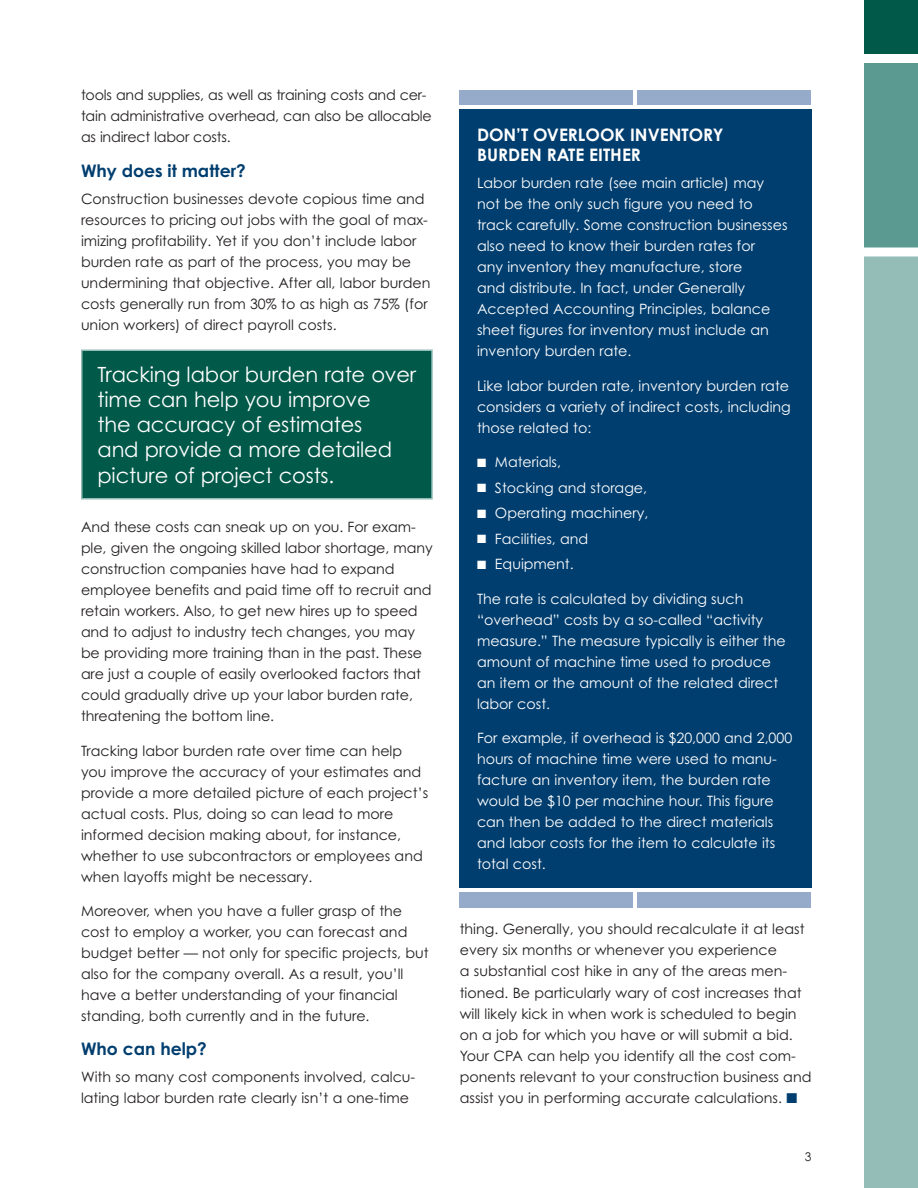
<style>
.page{position:relative;width:918px;height:1188px;background:#fff}
.page>*{position:absolute;margin:0;border:0;box-sizing:border-box;transform-origin:0 0}
.t1{font:21px/25.2px "Century Gothic Pro";letter-spacing:-.01em;color:#fff}
.t2{font:700 17.25px/20.7px "Century Gothic Pro";color:#fff}
.t3{font:700 17.25px "Century Gothic Pro";color:#003e6f}
.t4{font:14.25px/21px "Century Gothic Pro";color:#231f20}
.t5{font:14.25px/21px "Century Gothic Pro";color:#fff}
.t6{font:12px "Century Gothic Pro";color:#231f20}
.s1{color:#003e6f}
</style>
<div class="page">
<div style="left:864px;top:0;width:54px;height:54px;background:#005949"></div>
<div style="left:864px;top:63px;width:54px;height:185px;background:#5a9a91"></div>
<div style="left:864px;top:256px;width:54px;height:932px;background:#93bdb6"></div>
<div style="left:864px;top:247px;width:54px;height:9px;background:#fff"></div>
<div style="left:459px;top:892px;width:174px;height:16px;background:#96abc9"></div>
<div style="left:638px;top:892px;width:174px;height:16px;background:#96abc9"></div>
<div style="left:459px;top:110px;width:353px;height:778px;background:#003e6f"></div>
<div style="left:459px;top:90px;width:174px;height:15px;background:#96abc9"></div>
<div style="left:638px;top:90px;width:174px;height:15px;background:#96abc9"></div>
<div style="left:82px;top:350px;width:350px;height:149px;background:#005949"></div>
<div style="left:81px;top:350px;width:352px;height:150px;border:2px solid #93bdb6"></div>
<p class="t4" style="left:81px;top:85px;width:352px">tools and supplies, as well as training costs and cer&shy;tain administrative overhead, can also be allocable as indirect labor costs.</p>
<p class="t3" style="left:81px;top:160px;width:166px">Why does it matter?</p>
<p class="t4" style="left:81px;top:188px;width:351px">Construction businesses devote copious time and resources to pricing out jobs with the goal of max&shy;imizing profitability. Yet if you don’t include labor burden rate as part of the process, you may be undermining that objective. After all, labor burden costs generally run from 30% to as high as 75% (for union workers) of direct payroll costs.</p>
<h1 class="t1" style="left:98px;top:361px;width:320px">Tracking labor burden rate over time can help you improve<br>the accuracy of estimates<br>and provide a more detailed picture of project costs.</h1>
<p class="t4" style="left:81px;top:516px;width:353px">And these costs can sneak up on you. For exam&shy;ple, given the ongoing skilled labor shortage, many construction companies have had to expand employee benefits and paid time off to recruit and retain workers. Also, to get new hires up to speed and to adjust to industry tech changes, you may be providing more training than in the past. These are just a couple of easily overlooked factors that could gradually drive up your labor burden rate, threatening the bottom line.</p>
<p class="t4" style="left:81px;top:740px;width:349px">Tracking labor burden rate over time can help you improve the accuracy of your estimates and provide a more detailed picture of each project’s actual costs. Plus, doing so can lead to more informed decision making about, for instance, whether to use subcontractors or employees and when layoffs might be necessary.</p>
<p class="t4" style="left:81px;top:901px;width:349px">Moreover, when you have a fuller grasp of the cost to employ a worker, you can forecast and budget better — not only for specific projects, but also for the company overall. As a result, you’ll have a better understanding of your financial standing, both currently and in the future.</p>
<p class="t3" style="left:81px;top:1038px;width:127px">Who can help?</p>
<p class="t4" style="left:81px;top:1067px;width:336px">With so many cost components involved, calcu&shy;lating labor burden rate clearly isn’t a one-time</p>
<p class="t2" style="left:477px;top:124px;width:248px">DON’T OVERLOOK INVENTORY<br>BURDEN RATE EITHER</p>
<p class="t5" style="left:477px;top:173px;width:312px">Labor burden rate (see main article) may not be the only such figure you need to track carefully. Some construction businesses also need to know their burden rates for<br>any inventory they manufacture, store<br>and distribute. In fact, under Generally Accepted Accounting Principles, balance sheet figures for inventory must include an inventory burden rate.</p>
<p class="t5" style="left:477px;top:375px;width:315px">Like labor burden rate, inventory burden rate considers a variety of indirect costs, including those related to:</p>
<p class="t5" style="left:477px;top:452px;width:86px">■ Materials,</p>
<p class="t5" style="left:477px;top:477px;width:172px">■ Stocking and storage,</p>
<p class="t5" style="left:477px;top:503px;width:173px">■ Operating machinery,</p>
<p class="t5" style="left:477px;top:528px;width:113px">■ Facilities, and</p>
<p class="t5" style="left:477px;top:554px;width:98px">■ Equipment.</p>
<p class="t5" style="left:477px;top:588px;width:310px">The rate is calculated by dividing such “overhead” costs by a so-called “activity measure.” The measure typically is either the amount of machine time used to produce an item or the amount of the related direct labor cost.</p>
<p class="t5" style="left:477px;top:728px;width:317px">For example, if overhead is $20,000 and 2,000 hours of machine time were used to manu&shy;facture an inventory item, the burden rate would be $10 per machine hour. This figure can then be added to the direct materials and labor costs for the item to calculate its total cost.</p>
<p class="t4" style="left:460px;top:919px;width:353px">thing. Generally, you should recalculate it at least every six months or whenever you experience<br>a substantial cost hike in any of the areas men&shy;tioned. Be particularly wary of cost increases that will likely kick in when work is scheduled to begin on a job for which you have or will submit a bid.<br>Your CPA can help you identify all the cost com&shy;ponents relevant to your construction business and assist you in performing accurate calculations. <span class="s1">■</span></p>
<p class="t6" style="left:805px;top:1149px;width:8px">3</p>
</div>
